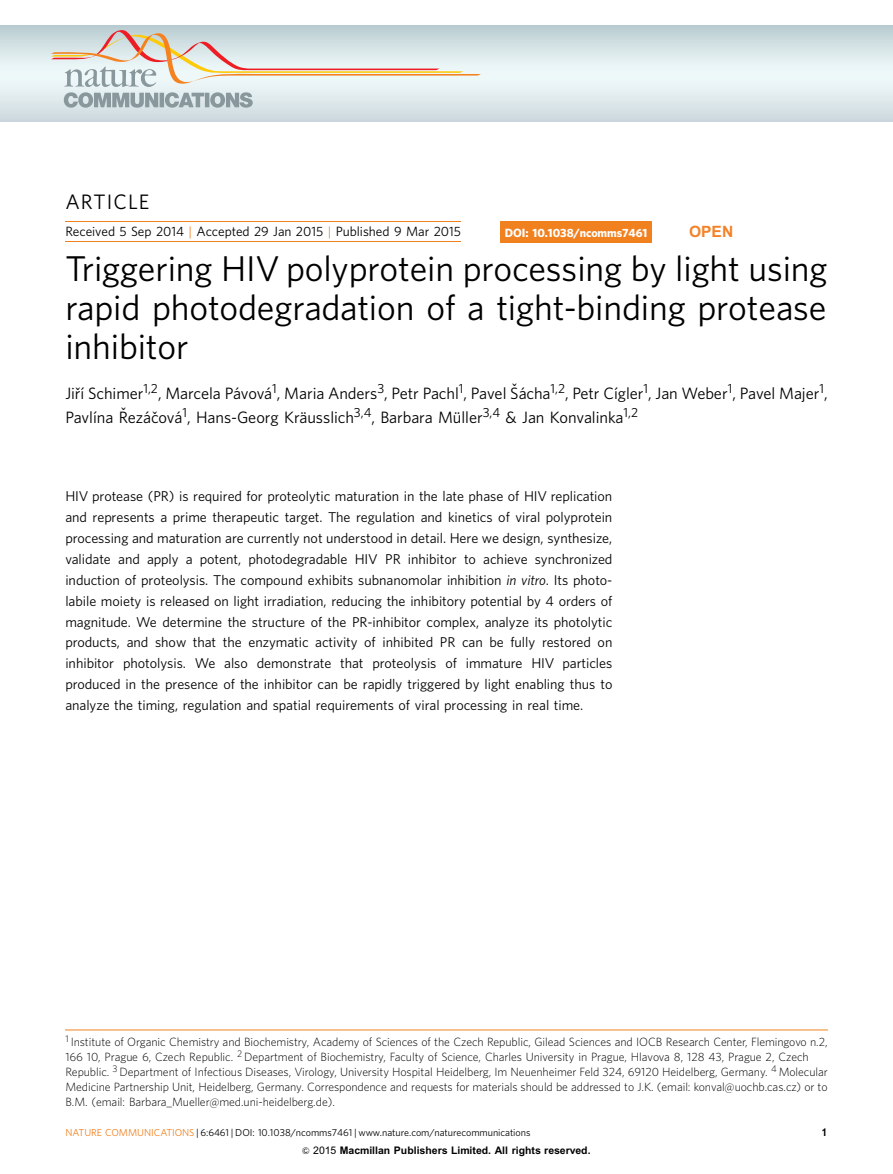
<style>
.page{position:relative;width:893px;height:1174px;background:#fff}
.page>*{position:absolute;margin:0;border:0;box-sizing:border-box;transform-origin:0 0}
.t1{font:35.85px/38.8px "Adv O Tea 1 a 7398";color:#000;text-align:justify}
.t2{font:20.85px "Adv O Tea 1 a 7398";letter-spacing:.055em;color:#000}
.t3{font:16.5px/23.9px "Adv O Tea 1 a 7398";color:#000}
.t4{font:700 15.6px "Arial";color:#f58127}
.t5{font:14.25px/20.9px "Adv O Tea 1 a 7398";color:#000;text-align:justify}
.t6{font:13.5px "Adv O Tea 1 a 7398";color:#000}
.t7{font:12px/15px "Adv O Tf 23 bb 480";color:#000}
.t8{font:12px "Adv O Tcb 88 df 00";color:#fff}
.t9{font:10.8px "Adv T Tda 6 f 6 cb 8.B";color:#000}
.t10{font:10.5px "Adv PAD35";color:#000}
.t11{font:10.05px "Adv O Tea 1 a 7398";color:#000}
.s1{color:#f1801f}
.s2{font-family:"Adv OT9 bd 21 c 25.I"}
.s3{font-family:"Adv TA42"}
.s4{font-family:"Adv PAD33"}
</style>
<div class="page">
<hr style="left:65px;top:221px;width:396px;height:1px;background:#f1801f">
<hr style="left:65px;top:242px;width:396px;height:1px;background:#f1801f">
<div style="left:500px;top:222px;width:152px;height:21px;background:#f1801f"></div>
<hr style="left:65px;top:1030px;width:763px;height:1px;background:#f1801f">
<svg style="left:0;top:26px;width:893px;height:96px;background:#d8e5e8"></svg>
<svg style="left:50px;top:30px;width:431px;height:78px;background:#d8dad6"></svg>
<h2 class="t2" style="left:65px;top:194px;width:85px">ARTICLE</h2>
<p class="t6" style="left:65px;top:226px;width:397px">Received 5 Sep 2014 <span class="s1">|</span> Accepted 29 Jan 2015 <span class="s1">|</span> Published 9 Mar 2015</p>
<h1 class="t1" style="left:65px;top:252px;width:764px">Triggering HIV polyprotein processing by light using rapid photodegradation of a tight-binding protease inhibitor</h1>
<p class="t3" style="left:65px;top:383px;width:764px">Jirˇ´ı Schimer<sup>1,2</sup>, Marcela Pa´vova´<sup>1</sup>, Maria Anders<sup>3</sup>, Petr Pachl<sup>1</sup>, Pavel Sˇa´cha<sup>1,2</sup>, Petr Cı´gler<sup>1</sup>, Jan Weber<sup>1</sup>, Pavel Majer<sup>1</sup>,<br>Pavlı´na Rˇeza´cˇova´<sup>1</sup>, Hans-Georg Kra¨usslich<sup>3,4</sup>, Barbara Mu¨ller<sup>3,4</sup> &amp; Jan Konvalinka<sup>1,2</sup></p>
<p class="t8" style="left:505px;top:228px;width:144px">DOI: 10.1038/ncomms7461</p>
<p class="t4" style="left:689px;top:222px;width:46px">OPEN</p>
<p class="t5" style="left:65px;top:487px;width:548px">HIV protease (PR) is required for proteolytic maturation in the late phase of HIV replication and represents a prime therapeutic target. The regulation and kinetics of viral polyprotein processing and maturation are currently not understood in detail. Here we design, synthesize, validate and apply a potent, photodegradable HIV PR inhibitor to achieve synchronized induction of proteolysis. The compound exhibits subnanomolar inhibition <span class="s2">in vitro</span>. Its photo&shy;labile moiety is released on light irradiation, reducing the inhibitory potential by 4 orders of magnitude. We determine the structure of the PR-inhibitor complex, analyze its photolytic products, and show that the enzymatic activity of inhibited PR can be fully restored on inhibitor photolysis. We also demonstrate that proteolysis of immature HIV particles produced in the presence of the inhibitor can be rapidly triggered by light enabling thus to analyze the timing, regulation and spatial requirements of viral processing in real time.</p>
<p class="t7" style="left:65px;top:1035px;width:764px"><sup>1</sup> Institute of Organic Chemistry and Biochemistry, Academy of Sciences of the Czech Republic, Gilead Sciences and IOCB Research Center, Flemingovo n.2, 166 10, Prague 6, Czech Republic. <sup>2</sup> Department of Biochemistry, Faculty of Science, Charles University in Prague, Hlavova 8, 128 43, Prague 2, Czech Republic. <sup>3</sup> Department of Infectious Diseases, Virology, University Hospital Heidelberg, Im Neuenheimer Feld 324, 69120 Heidelberg, Germany. <sup>4</sup> Molecular Medicine Partnership Unit, Heidelberg, Germany. Correspondence and requests for materials should be addressed to J.K. (email: konval@uochb.cas.cz) or to B.M. (email: Barbara_Mueller@med.uni-heidelberg.de).</p>
<p class="t11" style="left:65px;top:1128px;width:467px"><span class="s1">NATURE COMMUNICATIONS</span> | 6:6461 | DOI: 10.1038/ncomms7461 | www.nature.com/naturecommunications</p>
<p class="t9" style="left:821px;top:1128px;width:8px">1</p>
<p class="t10" style="left:302px;top:1146px;width:290px"><span class="s3">&amp;</span> <span class="s4">2015</span> Macmillan Publishers Limited. All rights reserved.</p>
</div>
